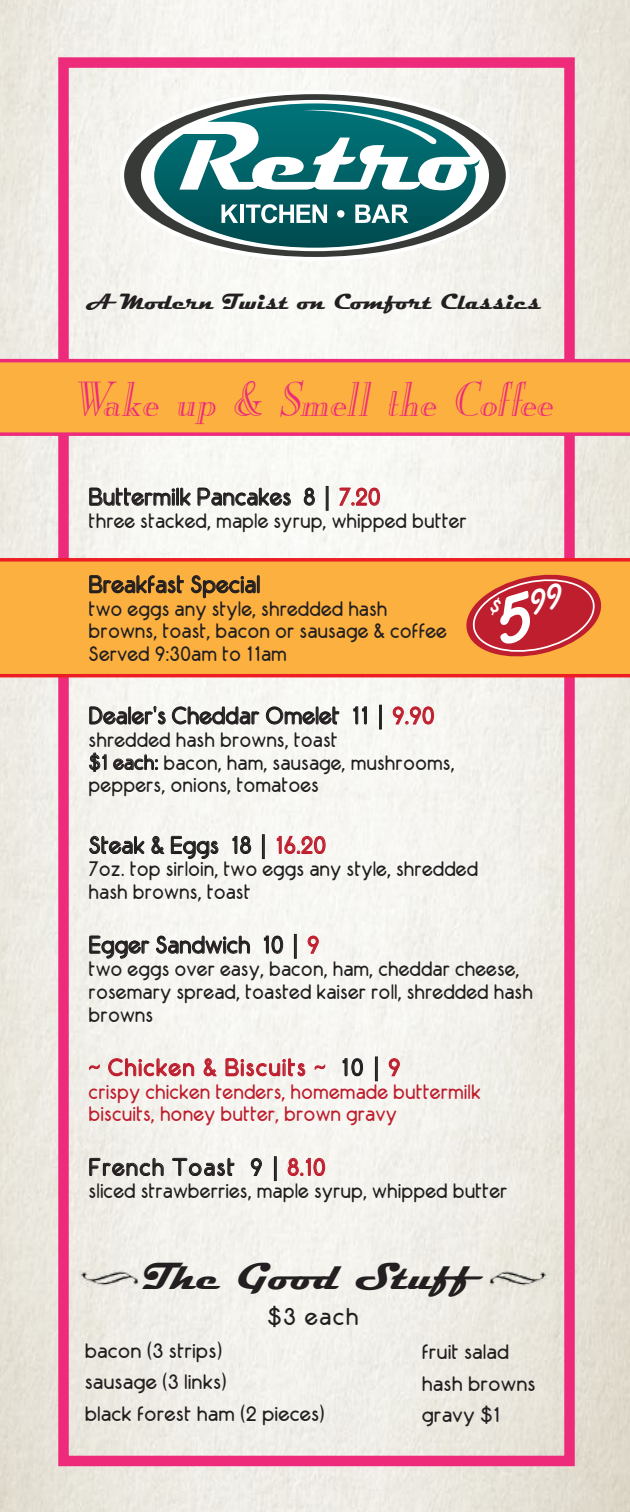
<style>
.page{position:relative;width:630px;height:1512px;background:#fff}
.page>*{position:absolute;margin:0;border:0;box-sizing:border-box;transform-origin:0 0}
.t1{font:italic 43.05px "Mona Lisa Recut ITC";color:#ee2a7b}
.t2{font:italic 700 38.15px "Magneto";color:#231f20}
.t3{font:700 24.85px "Kaufmann BT";color:#fff;scale:.95 1}
.t4{font:24.5px "AR Techni";color:#231f20;scale:.96 1}
.t5{font:24.5px "AR Techni";letter-spacing:.05em;color:#be1e2d;scale:.96 1}
.t6{font:24.5px "AR Techni";letter-spacing:.05em;color:#231f20;scale:.96 1}
.t7{font:24.5px "AR Techni";color:#231f20}
.t8{font:700 22.4px "Magneto";color:#231f20}
.t9{font:21px/22.8px "AR Techni";color:#231f20;scale:.96 1}
.t10{font:21px/31.5px "AR Techni";color:#231f20}
.t11{font:21px/22.8px "AR Techni";color:#be1e2d;scale:.96 1}
.s1{color:#be1e2d}
.s2{color:#231f20}
</style>
<div class="page">
<div style="left:58px;top:57px;width:517px;height:1409px;border:10px solid #ee2a7b"></div>
<svg style="left:120px;top:90px;width:390px;height:171px;fill:#f5f4f0"></svg>
<div style="left:124px;top:94px;width:382px;height:163px;background:#373a36;border-radius:50%"></div>
<div style="left:141px;top:100px;width:348px;height:151px;background:#fff;border-radius:50%"></div>
<svg style="left:154px;top:103px;width:326px;height:145px"></svg>
<svg style="left:222px;top:205px;width:16px;height:18px"></svg>
<hr style="left:240px;top:205px;width:4px;height:18px;background:#fff">
<svg style="left:246px;top:204px;width:81px;height:19px"></svg>
<svg style="left:337px;top:210px;width:8px;height:8px"></svg>
<svg style="left:355px;top:205px;width:53px;height:18px"></svg>
<svg style="left:179px;top:108px;width:302px;height:82px"></svg>
<svg style="left:89px;top:705px;width:171px;height:21px"></svg>
<svg style="left:266px;top:706px;width:74px;height:19px"></svg>
<svg style="left:353px;top:706px;width:14px;height:19px"></svg>
<div style="left:379px;top:705px;width:3px;height:24px;border:1px solid #231f20"></div>
<svg style="left:392px;top:706px;width:42px;height:19px"></svg>
<svg style="left:89px;top:752px;width:18px;height:20px"></svg>
<svg style="left:113px;top:754px;width:45px;height:19px"></svg>
<svg style="left:89px;top:835px;width:56px;height:19px"></svg>
<svg style="left:151px;top:835px;width:68px;height:24px"></svg>
<svg style="left:232px;top:836px;width:20px;height:18px"></svg>
<div style="left:262px;top:834px;width:3px;height:25px;border:1px solid #231f20"></div>
<svg style="left:276px;top:835px;width:50px;height:19px"></svg>
<svg style="left:89px;top:935px;width:61px;height:24px"></svg>
<svg style="left:156px;top:935px;width:94px;height:20px"></svg>
<svg style="left:264px;top:935px;width:20px;height:19px"></svg>
<div style="left:294px;top:934px;width:3px;height:25px;border:1px solid #231f20"></div>
<svg style="left:307px;top:935px;width:12px;height:19px"></svg>
<svg style="left:89px;top:1063px;width:11px;height:9px"></svg>
<svg style="left:108px;top:1058px;width:87px;height:20px"></svg>
<svg style="left:203px;top:1058px;width:14px;height:19px"></svg>
<svg style="left:225px;top:1058px;width:81px;height:19px"></svg>
<svg style="left:314px;top:1063px;width:12px;height:9px"></svg>
<svg style="left:342px;top:1058px;width:21px;height:19px"></svg>
<div style="left:375px;top:1056px;width:3px;height:25px;border:1px solid #231f20"></div>
<svg style="left:388px;top:1058px;width:12px;height:19px"></svg>
<svg style="left:89px;top:1157px;width:75px;height:21px;background:#c2c0bc"></svg>
<svg style="left:172px;top:1157px;width:63px;height:19px"></svg>
<svg style="left:250px;top:1157px;width:12px;height:19px"></svg>
<div style="left:274px;top:1156px;width:3px;height:25px;border:1px solid #231f20"></div>
<svg style="left:287px;top:1158px;width:39px;height:18px"></svg>
<svg style="left:89px;top:487px;width:102px;height:19px"></svg>
<svg style="left:197px;top:487px;width:94px;height:20px"></svg>
<svg style="left:303px;top:487px;width:12px;height:19px"></svg>
<div style="left:326px;top:486px;width:3px;height:25px;border:1px solid #231f20"></div>
<svg style="left:339px;top:487px;width:42px;height:22px"></svg>
<svg style="left:0;top:359px;width:630px;height:77px;background:#f9a445"></svg>
<svg style="left:0;top:558px;width:630px;height:119px;background:#f9a53e"></svg>
<svg style="left:89px;top:575px;width:95px;height:19px;background:#b98336"></svg>
<svg style="left:191px;top:575px;width:69px;height:24px;background:#c58c37"></svg>
<img style="left:78px;top:1270px;width:60px;height:18px">
<img style="left:489px;top:1270px;width:60px;height:18px">
<svg style="left:459px;top:566px;width:145px;height:99px;background:#d9633c"></svg>
<p class="t8" style="left:87px;top:289px;width:456px">A Modern Twist on Comfort Classics</p>
<h1 class="t1" style="left:71px;top:374px;width:492px">Wake up &amp; Smell the Coffee</h1>
<p class="t4" style="left:89px;top:482px;width:306px">Buttermilk Pancakes 8 | <span class="s1">7.20</span></p>
<p class="t9" style="left:89px;top:509px;width:396px">three stacked, maple syrup, whipped butter</p>
<p class="t4" style="left:89px;top:570px;width:180px">Breakfast Special</p>
<p class="t9" style="left:89px;top:597px;width:375px">two eggs any style, shredded hash browns, toast, bacon or sausage &amp; coffee<br>Served 9:30am to 11am</p>
<p class="t3" style="left:491px;top:590px;width:14px">$</p>
<p class="t4" style="left:89px;top:701px;width:362px">Dealer’s Cheddar Omelet 11 | <span class="s1">9.90</span></p>
<p class="t9" style="left:89px;top:728px;width:383px">shredded hash browns, toast<br>$1 each: bacon, ham, sausage, mushrooms, peppers, onions, tomatoes</p>
<p class="t4" style="left:89px;top:830px;width:249px">Steak &amp; Eggs 18 | <span class="s1">16.20</span></p>
<p class="t9" style="left:89px;top:857px;width:407px">7oz. top sirloin, two eggs any style, shredded hash browns, toast</p>
<p class="t4" style="left:89px;top:930px;width:242px">Egger Sandwich 10 | <span class="s1">9</span></p>
<p class="t9" style="left:89px;top:957px;width:464px">two eggs over easy, bacon, ham, cheddar cheese, rosemary spread, toasted kaiser roll, shredded hash browns</p>
<p class="t5" style="left:89px;top:1053px;width:326px">~ Chicken &amp; Biscuits ~ <span class="s2">10 |</span> 9</p>
<p class="t11" style="left:89px;top:1080px;width:410px">crispy chicken tenders, homemade buttermilk biscuits, honey butter, brown gravy</p>
<p class="t6" style="left:89px;top:1152px;width:249px">French Toast 9 | <span class="s1">8.10</span></p>
<p class="t9" style="left:89px;top:1179px;width:438px">sliced strawberries, maple syrup, whipped butter</p>
<h2 class="t2" style="left:141px;top:1255px;width:332px">The Good Stuff</h2>
<p class="t7" style="left:267px;top:1302px;width:93px">$3 each</p>
<p class="t10" style="left:85px;top:1335px;width:242px">bacon (3 strips)<br>sausage (3 links)<br>black forest ham (2 pieces)</p>
<p class="t10" style="left:422px;top:1336px;width:116px">fruit salad hash browns gravy $1</p>
</div>
